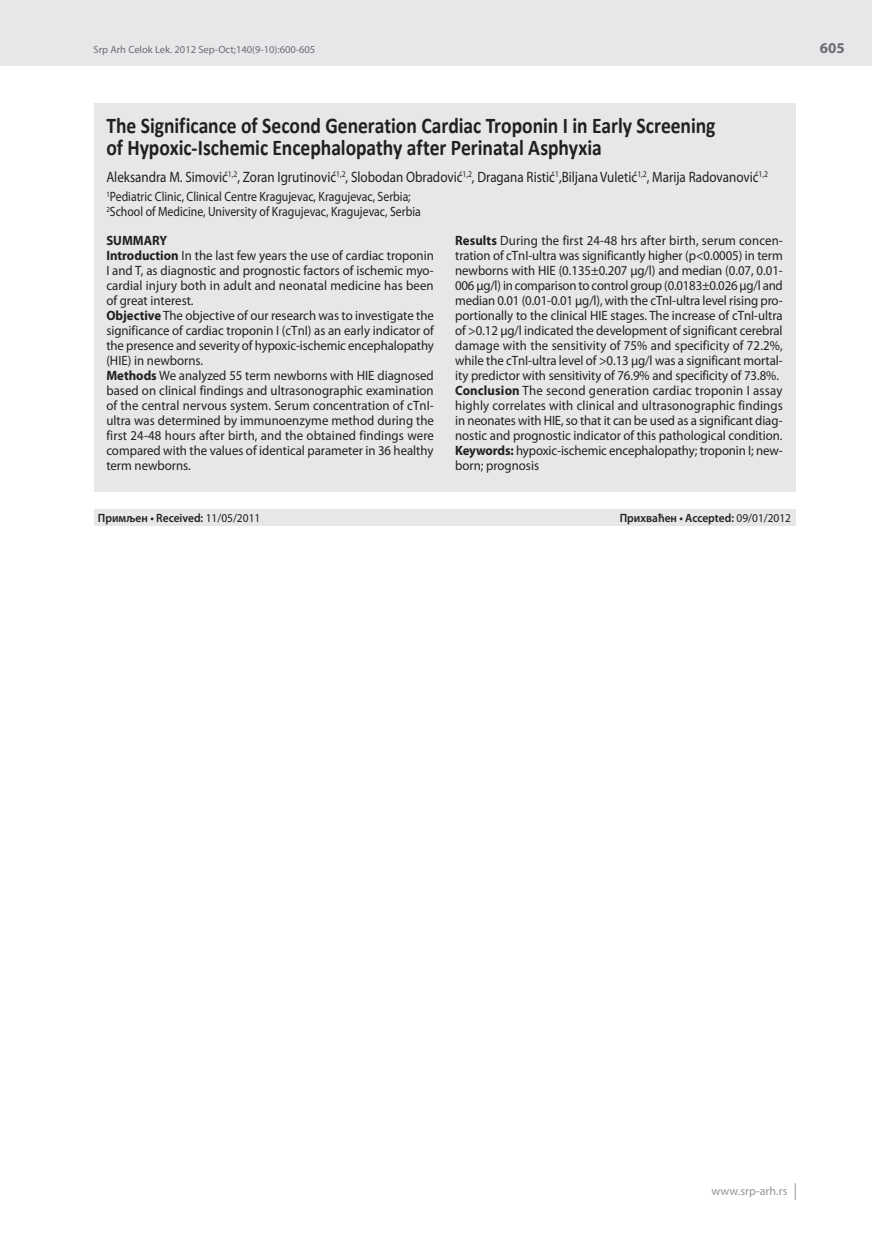
<style>
.page{position:relative;width:872px;height:1234px;background:#fff}
.page>*{position:absolute;margin:0;border:0;box-sizing:border-box;transform-origin:0 0}
.t1{font:700 22.5px/22.5px "Calibri";letter-spacing:-.005em;color:#231f20;scale:.87 1}
.t2{font:15px "Myriad Pro";color:#231f20;scale:.87 1}
.t3{font:700 15px "Myriad Pro";color:#6c6d70}
.t4{font:13.5px/15px "Myriad Pro";color:#231f20;scale:.95 1}
.t5{font:13.5px/15px "Myriad Pro";color:#231f20;scale:.87 1}
.t6{font:600 12px "Myriad Pro";color:#231f20;scale:.95 1}
.t7{font:12px "Myriad Pro";letter-spacing:.005em;color:#939598}
.t8{font:10.5px "Myriad Pro";color:#6c6d70}
.s1{font-weight:700}
.s2{font-weight:400}
</style>
<div class="page">
<div style="left:0;top:0;width:872px;height:66px;background:#e6e7e9"></div>
<svg style="left:795px;top:1183px;width:1px;height:16px"></svg>
<div style="left:94px;top:103px;width:701px;height:389px;background:#e6e7e9"></div>
<div style="left:94px;top:510px;width:701px;height:16px;background:#e6e7e9"></div>
<p class="t8" style="left:94px;top:43px;width:223px">Srp Arh Celok Lek. 2012 Sep-Oct;140(9-10):600-605</p>
<p class="t3" style="left:820px;top:38px;width:26px">605</p>
<h1 class="t1" style="left:106px;top:113px;width:701px">The Significance of Second Generation Cardiac Troponin I in Early Screening of Hypoxic-Ischemic Encephalopathy after Perinatal Asphyxia</h1>
<p class="t2" style="left:106px;top:167px;width:762px">Aleksandra M. Simović<sup>1,2</sup>, Zoran Igrutinović<sup>1,2</sup>, Slobodan Obradović<sup>1,2</sup>, Dragana Ristić<sup>1</sup>,Biljana Vuletić<sup>1,2</sup>, Marija Radovanović<sup>1,2</sup></p>
<p class="t5" style="left:106px;top:189px;width:363px"><sup>1</sup>Pediatric Clinic, Clinical Centre Kragujevac, Kragujevac, Serbia;<br><sup>2</sup>School of Medicine, University of Kragujevac, Kragujevac, Serbia</p>
<p class="t4" style="left:106px;top:232px;width:346px"><span class="s1">SUMMARY<br>Introduction</span> In the last few years the use of cardiac troponin I and T, as diagnostic and prognostic factors of ischemic myo&shy;cardial injury both in adult and neonatal medicine has been of great interest.<br><span class="s1">Objective</span> The objective of our research was to investigate the significance of cardiac troponin I (сТnI) as an early indicator of the presence and severity of hypoxic-ischemic encephalopathy (HIE) in newborns.<br><span class="s1">Methods</span> We analyzed 55 term newborns with HIE diagnosed based on clinical findings and ultrasonographic examination of the central nervous system. Serum concentration of сТnI&shy;ultra was determined by immunoenzyme method during the first 24-48 hours after birth, and the obtained findings were compared with the values of identical parameter in 36 healthy term newborns.</p>
<p class="t4" style="left:455px;top:232px;width:346px"><span class="s1">Results</span> During the first 24-48 hrs after birth, serum concen&shy;tration of сТnI-ultra was significantly higher (р&lt;0.0005) in term newborns with HIE (0.135±0.207 µg/l) and median (0.07, 0.01- 006 µg/l) in comparison to control group (0.0183±0.026 µg/l and median 0.01 (0.01-0.01 µg/l), with the сТnI-ultra level rising pro&shy;portionally to the clinical HIE stages. The increase of сТnI-ultra of &gt;0.12 µg/l indicated the development of significant cerebral damage with the sensitivity of 75% and specificity of 72.2%, while the сТnI-ultra level of &gt;0.13 µg/l was a significant mortal&shy;ity predictor with sensitivity of 76.9% and specificity of 73.8%.<br><span class="s1">Conclusion</span> The second generation cardiac troponin I assay highly correlates with clinical and ultrasonographic findings in neonates with HIE, so that it can be used as a significant diag&shy;nostic and prognostic indicator of this pathological condition.<br><span class="s1">Keywords:</span> hypoxic-ischemic encephalopathy; troponin I; new&shy;born; prognosis</p>
<p class="t6" style="left:98px;top:510px;width:173px">Примљен • Received: <span class="s2">11/05/2011</span></p>
<p class="t6" style="left:620px;top:510px;width:182px">Прихваћен • Accepted: <span class="s2">09/01/2012</span></p>
<p class="t7" style="left:711px;top:1183px;width:77px">www.srp-arh.rs</p>
</div>
